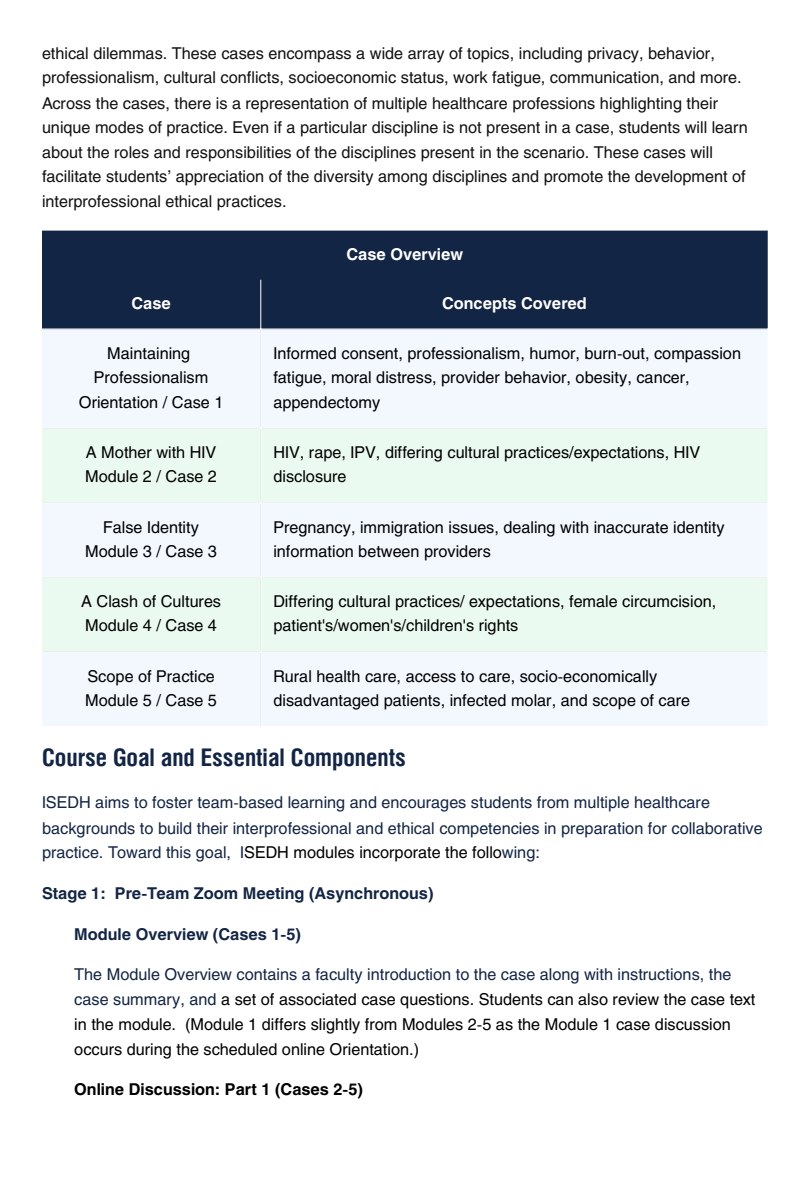
<style>
.page{position:relative;width:810px;height:1181px;background:#fff}
.page>*{position:absolute;margin:0;border:0;box-sizing:border-box;transform-origin:0 0}
.t1{font:700 24.3px "Helios Cond";color:#132544}
.t2{font:16.2px/24.8px "Helios";color:#000}
.t3{font:16.2px/24.6px "Helios";color:#111}
.t4{font:16.2px/24.8px "Helios";color:#132544}
.t5{font:700 16.2px "Helios";color:#132544}
.t6{font:700 16.2px "Helios";color:#000}
.t7{font:700 16.2px "Helios";color:#fff}
.s1{color:#000}
.s2{color:#132544}
</style>
<div class="page">
<div style="left:42px;top:231px;width:726px;height:97px;background:#132544"></div>
<div style="left:42px;top:329px;width:725px;height:397px;background:#f3f8ff"></div>
<svg style="left:42px;top:429px;width:726px;height:222px;fill:#ebfaf0"></svg>
<hr style="left:260px;top:280px;width:1px;height:445px;background:#fff">
<hr style="left:42px;top:428px;width:726px;height:1px;background:#fff">
<hr style="left:42px;top:502px;width:726px;height:1px;background:#fff">
<hr style="left:42px;top:576px;width:726px;height:1px;background:#fff">
<hr style="left:42px;top:651px;width:726px;height:1px;background:#fff">
<p class="t3" style="left:42px;top:41px;width:707px">ethical dilemmas. These cases encompass a wide array of topics, including privacy, behavior, professionalism, cultural conflicts, socioeconomic status, work fatigue, communication, and more.<br>Across the cases, there is a representation of multiple healthcare professions highlighting their unique modes of practice. Even if a particular discipline is not present in a case, students will learn about the roles and responsibilities of the disciplines present in the scenario. These cases will facilitate students’ appreciation of the diversity among disciplines and promote the development of interprofessional ethical practices.</p>
<p class="t7" style="left:347px;top:244px;width:118px">Case Overview</p>
<p class="t7" style="left:131px;top:293px;width:41px">Case</p>
<p class="t7" style="left:442px;top:293px;width:146px">Concepts Covered</p>
<p class="t2" style="left:79px;top:340px;width:146px;text-align:center">Maintaining<br>Professionalism<br>Orientation / Case 1</p>
<p class="t2" style="left:273px;top:340px;width:469px">Informed consent, professionalism, humor, burn-out, compassion fatigue, moral distress, provider behavior, obesity, cancer, appendectomy</p>
<p class="t2" style="left:85px;top:439px;width:133px;line-height:24.3px">A Mother with HIV<br>Module 2 / Case 2</p>
<p class="t2" style="left:273px;top:439px;width:428px;line-height:24.3px">HIV, rape, IPV, differing cultural practices/expectations, HIV disclosure</p>
<p class="t2" style="left:85px;top:514px;width:133px;line-height:24.2px;text-align:center">False Identity<br>Module 3 / Case 3</p>
<p class="t2" style="left:273px;top:514px;width:453px;line-height:24.2px">Pregnancy, immigration issues, dealing with inaccurate identity information between providers</p>
<p class="t2" style="left:81px;top:588px;width:141px;line-height:24.3px">A Clash of Cultures<br>Module 4 / Case 4</p>
<p class="t2" style="left:273px;top:588px;width:444px;line-height:24.3px">Differing cultural practices/ expectations, female circumcision, patient's/women's/children's rights</p>
<p class="t2" style="left:85px;top:663px;width:133px;line-height:24.2px">Scope of Practice<br>Module 5 / Case 5</p>
<p class="t2" style="left:273px;top:663px;width:418px;line-height:24.2px">Rural health care, access to care, socio-economically disadvantaged patients, infected molar, and scope of care</p>
<h1 class="t1" style="left:42px;top:740px;width:365px">Course Goal and Essential Components</h1>
<p class="t4" style="left:42px;top:790px;width:722px">ISEDH aims to foster team-based learning and encourages students from multiple healthcare backgrounds to build their interprofessional and ethical competencies in preparation for collaborative practice. Toward this goal, I<span class="s1">SEDH modules incorporate the follo</span>wing:</p>
<p class="t5" style="left:42px;top:883px;width:393px">Stage 1: Pre-Team Zoom Meeting (Asynchronous)</p>
<p class="t5" style="left:74px;top:923px;width:228px">Module Overview (Cases 1-5)</p>
<p class="t2" style="left:74px;top:961px;width:683px"><span class="s2">The Module Overview contains a faculty introduction to the case along with instructions, the case summary, and</span> a set of associated case questions. Students can also review the case text in the module. (Module 1 differs slightly from Modules 2-5 as the Module 1 case discussion occurs during the scheduled online Orientation.)</p>
<p class="t6" style="left:74px;top:1079px;width:290px">Online Discussion: Part 1 (Cases 2-5)</p>
</div>
